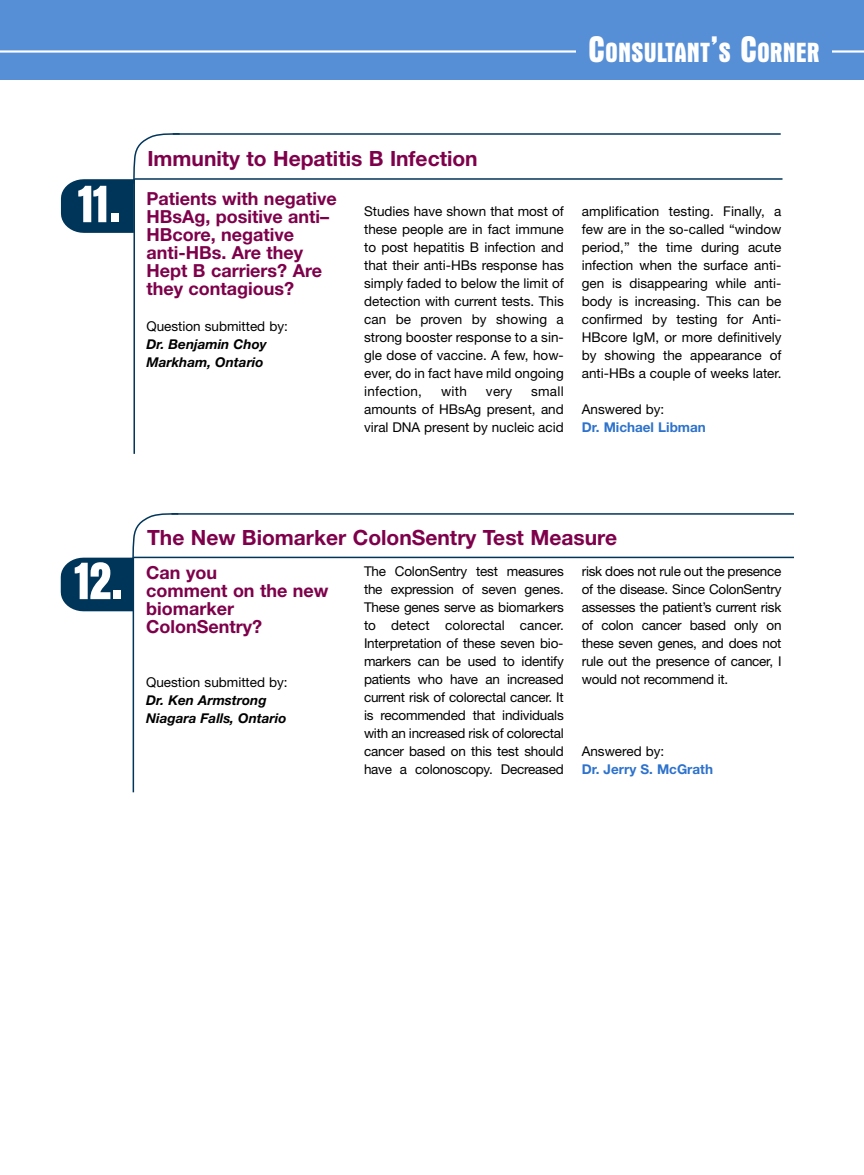
<style>
.page{position:relative;width:864px;height:1175px;background:#fff}
.page>*{position:absolute;margin:0;border:0;box-sizing:border-box;transform-origin:0 0}
.t1{font:700 condensed 54.45px "Aurora BT";color:#fff}
.t2{font:700 condensed 28.2px "Aurora BT";color:#fff}
.t3{font:700 21px "Helvetica Neue";color:#7e004b}
.t4{font:700 18px/18px "Helvetica Neue";color:#7e004b}
.t5{font:13.5px/18px "Helvetica Neue";color:#000;text-align:justify}
.t6{font:italic 700 13.5px/18px "Helvetica Neue";color:#000}
.t7{font:700 13.5px "Helvetica Neue";color:#2d72cc}
.s1{font-size:37.5px}
</style>
<div class="page">
<div style="left:0;top:0;width:864px;height:80px;background:#578fd6"></div>
<hr style="left:0;top:50px;width:864px;height:3px;background:#fff">
<div style="left:576px;top:26px;width:255px;height:49px;background:#578fd6"></div>
<hr style="left:173px;top:133px;width:608px;height:2px;background:#00355a">
<hr style="left:133px;top:179px;width:2px;height:275px;background:#00355a">
<hr style="left:134px;top:178px;width:649px;height:2px;background:#00355a">
<svg style="left:61px;top:133px;width:120px;height:100px"></svg>
<hr style="left:172px;top:513px;width:622px;height:1px;background:#00355a">
<hr style="left:133px;top:557px;width:1px;height:235px;background:#00355a">
<hr style="left:133px;top:556px;width:661px;height:2px;background:#00355a">
<svg style="left:61px;top:513px;width:119px;height:98px"></svg>
<h2 class="t2" style="left:588px;top:36px;width:233px"><span class="s1">C</span>ONSULTANT<span class="s1">’</span>S <span class="s1">C</span>ORNER</h2>
<h1 class="t1" style="left:79px;top:171px;width:44px">11.</h1>
<h3 class="t3" style="left:147px;top:151px;width:332px">Immunity to Hepatitis B Infection</h3>
<h3 class="t4" style="left:146px;top:191px;width:192px">Patients with negative<br>HBsAg, positive anti–<br>HBcore, negative anti-HBs. Are they<br>Hept B carriers? Are they contagious?</h3>
<p class="t5" style="left:146px;top:319px;width:143px">Question submitted by:</p>
<p class="t6" style="left:146px;top:336px;width:122px">Dr. Benjamin Choy<br>Markham, Ontario</p>
<p class="t5" style="left:364px;top:204px;width:201px">Studies have shown that most of these people are in fact immune to post hepatitis B infection and that their anti-HBs response has simply faded to below the limit of detection with current tests. This can be proven by showing a strong booster response to a sin&shy;gle dose of vaccine. A few, how&shy;ever, do in fact have mild ongoing infection,</p>
<p class="t5" style="left:364px;top:384px;width:201px;text-indent:167px">small amounts of HBsAg present, and viral DNA present by nucleic acid</p>
<p class="t5" style="left:441px;top:384px;width:27px">with</p>
<p class="t5" style="left:486px;top:384px;width:28px">very</p>
<p class="t5" style="left:582px;top:204px;width:201px">amplification testing. Finally, a few are in the so-called “window period,” the time during acute infection when the surface anti&shy;gen is disappearing while anti&shy;body is increasing. This can be confirmed by testing for Anti-HBcore IgM, or more definitively by showing the appearance of anti-HBs a couple of weeks later.</p>
<p class="t5" style="left:582px;top:402px;width:84px">Answered by:</p>
<p class="t7" style="left:582px;top:422px;width:126px">Dr. Michael Libman</p>
<h1 class="t1" style="left:75px;top:548px;width:50px">12.</h1>
<h3 class="t3" style="left:147px;top:530px;width:471px">The New Biomarker ColonSentry Test Measure</h3>
<h3 class="t4" style="left:146px;top:565px;width:184px">Can you<br>comment on the new biomarker<br>ColonSentry?</h3>
<p class="t5" style="left:146px;top:674px;width:143px">Question submitted by:</p>
<p class="t6" style="left:146px;top:692px;width:142px">Dr. Ken Armstrong<br>Niagara Falls, Ontario</p>
<p class="t5" style="left:364px;top:564px;width:201px">The ColonSentry test measures the expression of seven genes.<br>These genes serve as biomarkers to detect colorectal cancer.<br>Interpretation of these seven bio&shy;markers can be used to identify patients who have an increased current risk of colorectal cancer. It is recommended that individuals with an increased risk of colorectal cancer based on this test should have a colonoscopy. Decreased</p>
<p class="t5" style="left:582px;top:564px;width:201px">risk does not rule out the presence of the disease. Since ColonSentry assesses the patient’s current risk of colon cancer based only on these seven genes, and does not rule out the presence of cancer, I would not recommend it.</p>
<p class="t5" style="left:582px;top:744px;width:84px">Answered by:</p>
<p class="t7" style="left:582px;top:764px;width:133px">Dr. Jerry S. McGrath</p>
</div>
